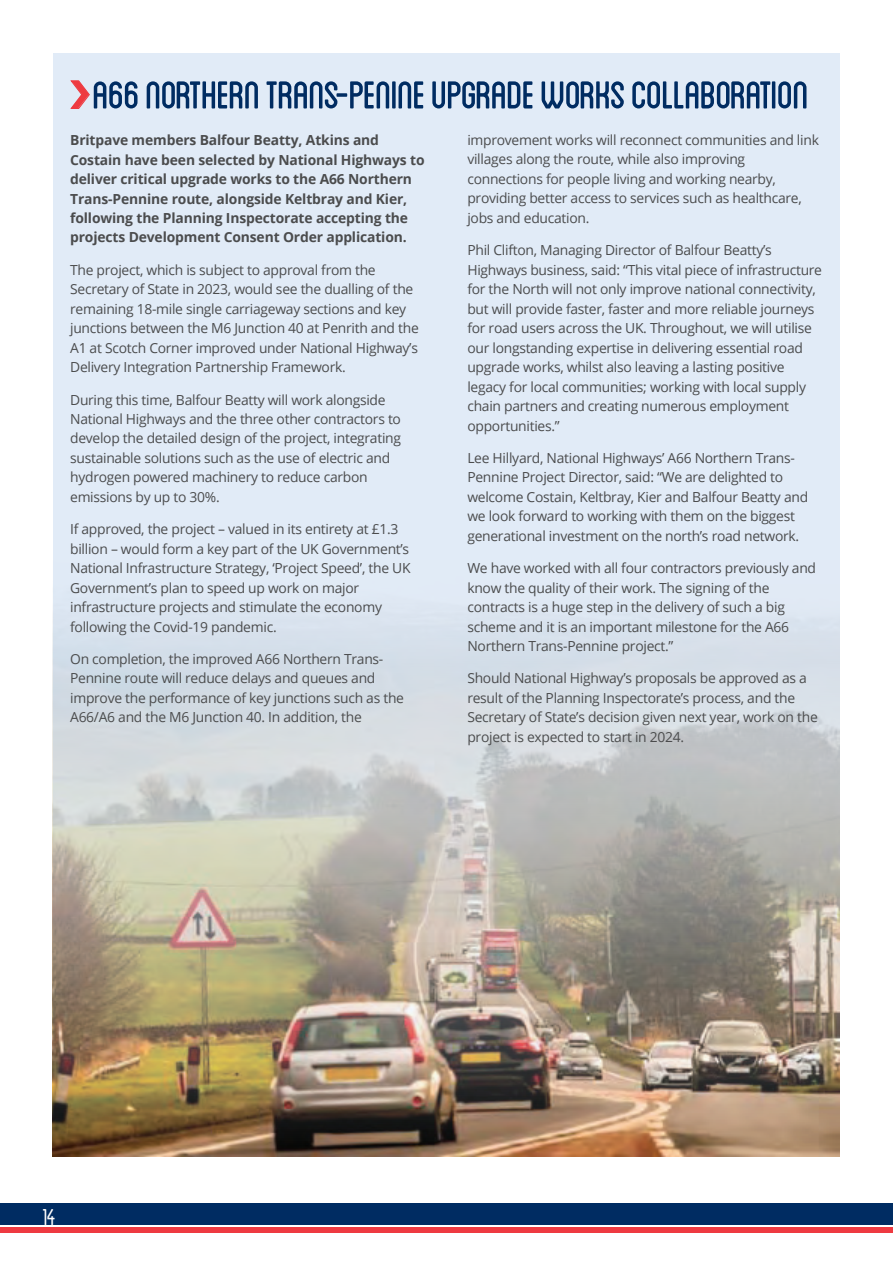
<style>
.page{position:relative;width:893px;height:1263px;background:#fff}
.page>*{position:absolute;margin:0;border:0;box-sizing:border-box;transform-origin:0 0}
.t1{font:54.75px "Blanch Caps";letter-spacing:-.03em;color:#002c62}
.t2{font:condensed 24px "Blanch";color:#fff}
.t3{font:13.8px/19.5px "Open Sans";letter-spacing:-.02em;color:#4b4c4d}
.t4{font:700 13.8px/19.5px "Open Sans";letter-spacing:-.01em;color:#4b4c4d}
</style>
<div class="page">
<div style="left:0;top:1203px;width:893px;height:22px;background:#002c62"></div>
<div style="left:0;top:1227px;width:893px;height:6px;background:#ee3a41"></div>
<div style="left:53px;top:53px;width:787px;height:1104px;background:#e1ebf7"></div>
<img style="left:53px;top:619px;width:787px;height:538px">
<h1 class="t1" style="left:92px;top:70px;width:719px">A66 NORTHERN TRANS-PENINE UPGRADE WORKS COLLABORATION</h1>
<p class="t4" style="left:70px;top:130px;width:356px">Britpave members Balfour Beatty, Atkins and Costain have been selected by National Highways to deliver critical upgrade works to the A66 Northern Trans-Pennine route, alongside Keltbray and Kier, following the Planning Inspectorate accepting the projects Development Consent Order application.</p>
<p class="t3" style="left:70px;top:260px;width:350px">The project, which is subject to approval from the Secretary of State in 2023, would see the dualling of the remaining 18-mile single carriageway sections and key junctions between the M6 Junction 40 at Penrith and the A1 at Scotch Corner improved under National Highway’s Delivery Integration Partnership Framework.</p>
<p class="t3" style="left:70px;top:389px;width:332px">During this time, Balfour Beatty will work alongside National Highways and the three other contractors to develop the detailed design of the project, integrating sustainable solutions such as the use of electric and hydrogen powered machinery to reduce carbon emissions by up to 30%.</p>
<p class="t3" style="left:70px;top:519px;width:342px">If approved, the project – valued in its entirety at £1.3 billion – would form a key part of the UK Government’s National Infrastructure Strategy, ‘Project Speed’, the UK Government’s plan to speed up work on major infrastructure projects and stimulate the economy following the Covid-19 pandemic.</p>
<p class="t3" style="left:70px;top:649px;width:335px">On completion, the improved A66 Northern Trans-Pennine route will reduce delays and queues and improve the performance of key junctions such as the A66/A6 and the M6 Junction 40. In addition, the</p>
<p class="t3" style="left:467px;top:130px;width:353px">improvement works will reconnect communities and link villages along the route, while also improving connections for people living and working nearby, providing better access to services such as healthcare, jobs and education.</p>
<p class="t3" style="left:467px;top:240px;width:356px">Phil Clifton, Managing Director of Balfour Beatty’s Highways business, said: “This vital piece of infrastructure for the North will not only improve national connectivity, but will provide faster, faster and more reliable journeys for road users across the UK. Throughout, we will utilise our longstanding expertise in delivering essential road upgrade works, whilst also leaving a lasting positive legacy for local communities; working with local supply chain partners and creating numerous employment opportunities.”</p>
<p class="t3" style="left:467px;top:448px;width:342px">Lee Hillyard, National Highways’ A66 Northern Trans-Pennine Project Director, said: “We are delighted to welcome Costain, Keltbray, Kier and Balfour Beatty and we look forward to working with them on the biggest generational investment on the north’s road network.</p>
<p class="t3" style="left:467px;top:558px;width:350px">We have worked with all four contractors previously and know the quality of their work. The signing of the contracts is a huge step in the delivery of such a big scheme and it is an important milestone for the A66<br>Northern Trans-Pennine project.”</p>
<p class="t3" style="left:467px;top:668px;width:352px">Should National Highway’s proposals be approved as a result of the Planning Inspectorate’s process, and the Secretary of State’s decision given next year, work on the project is expected to start in 2024.</p>
<h2 class="t2" style="left:43px;top:1204px;width:15px">14</h2>
</div>
